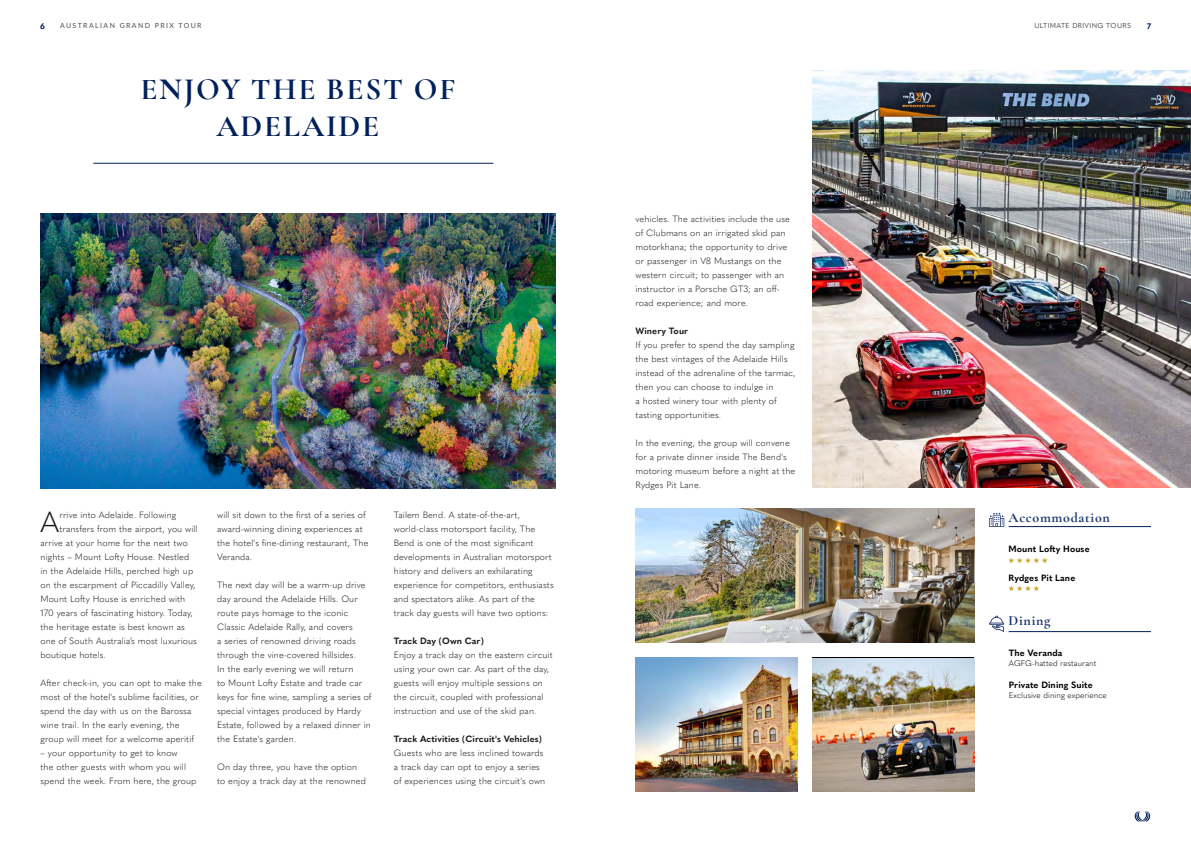
<style>
.page{position:relative;width:1191px;height:842px;background:#fff}
.page>*{position:absolute;margin:0;border:0;box-sizing:border-box;transform-origin:0 0}
.t1{font:700 31px/37.2px "Cormorant Garamond";letter-spacing:.06em;color:#00205b;text-align:center}
.t2{font:300 28.8px "Quasimoda";color:#1a1a1a}
.t3{font:700 14px "Cormorant Garamond";letter-spacing:.05em;color:#1a366b}
.t4{font:300 9px/14px "Quasimoda";letter-spacing:.01em;color:#1a1a1a}
.t5{font:700 9px "Quasimoda";letter-spacing:.01em;color:#1a1a1a}
.t6{font:700 9px "Quasimoda";letter-spacing:.01em;color:#000}
.t7{font:300 8px "Quasimoda";letter-spacing:.01em;color:#000}
.t8{font:700 8px "Proxima Nova";color:#c9a42a}
.t9{font:700 8px "Quasimoda";color:#00205b}
.t10{font:7px "Lato";letter-spacing:.2em;color:#4d4d4d}
.t11{font:7px "Quasimoda";letter-spacing:.05em;color:#4d4d4d}
</style>
<div class="page">
<svg style="left:1134px;top:811px;width:16px;height:10px"></svg>
<img style="left:40px;top:213px;width:515px;height:275px">
<img style="left:635px;top:657px;width:162px;height:134px">
<img style="left:635px;top:508px;width:339px;height:134px">
<img style="left:812px;top:70px;width:379px;height:417px">
<img style="left:812px;top:658px;width:162px;height:134px">
<hr style="left:93px;top:163px;width:400px;height:1px;background:#00205b">
<svg style="left:989px;top:512px;width:15px;height:15px"></svg>
<hr style="left:1008px;top:526px;width:143px;height:1px;background:#00205b">
<svg style="left:989px;top:616px;width:15px;height:16px"></svg>
<hr style="left:1008px;top:631px;width:143px;height:1px;background:#00205b">
<p class="t9" style="left:40px;top:20px;width:6px">6</p>
<p class="t10" style="left:60px;top:20px;width:143px">AUSTRALIAN GRAND PRIX TOUR</p>
<p class="t11" style="left:1034px;top:21px;width:98px">ULTIMATE DRIVING TOURS</p>
<p class="t9" style="left:1147px;top:20px;width:6px">7</p>
<h1 class="t1" style="left:140px;top:70px;width:317px">ENJOY THE BEST OF<br>ADELAIDE</h1>
<h2 class="t2" style="left:41px;top:500px;width:20px">A</h2>
<p class="t4" style="left:59px;top:507px;width:118px">rrive into Adelaide. Following</p>
<p class="t4" style="left:59px;top:521px;width:140px">transfers from the airport, you will</p>
<p class="t4" style="left:41px;top:535px;width:149px">arrive at your home for the next two</p>
<p class="t4" style="left:41px;top:549px;width:150px">nights – Mount Lofty House. Nestled</p>
<p class="t4" style="left:41px;top:563px;width:154px">in the Adelaide Hills, perched high up</p>
<p class="t4" style="left:41px;top:577px;width:156px">on the escarpment of Piccadilly Valley,</p>
<p class="t4" style="left:41px;top:591px;width:146px">Mount Lofty House is enriched with</p>
<p class="t4" style="left:41px;top:605px;width:154px">170 years of fascinating history. Today,</p>
<p class="t4" style="left:41px;top:619px;width:146px">the heritage estate is best known as</p>
<p class="t4" style="left:41px;top:633px;width:158px">one of South Australia’s most luxurious</p>
<p class="t4" style="left:41px;top:647px;width:67px">boutique hotels.</p>
<p class="t4" style="left:41px;top:675px;width:163px">After check-in, you can opt to make the most of the hotel's sublime facilities, or spend the day with us on the Barossa wine trail. In the early evening, the group will meet for a welcome aperitif</p>
<p class="t4" style="left:41px;top:745px;width:157px">– your opportunity to get to know<br>the other guests with whom you will spend the week. From here, the group</p>
<p class="t4" style="left:217px;top:507px;width:153px">will sit down to the first of a series of award-winning dining experiences at the hotel's fine-dining restaurant, The<br>Veranda.</p>
<p class="t4" style="left:217px;top:577px;width:156px">The next day will be a warm-up drive day around the Adelaide Hills. Our route pays homage to the iconic Classic Adelaide Rally, and covers<br>a series of renowned driving roads through the vine-covered hillsides.<br>In the early evening we will return<br>to Mount Lofty Estate and trade car keys for fine wine, sampling a series of special vintages produced by Hardy Estate, followed by a relaxed dinner in the Estate's garden.</p>
<p class="t4" style="left:217px;top:759px;width:150px">On day three, you have the option to enjoy a track day at the renowned</p>
<p class="t4" style="left:394px;top:507px;width:161px">Tailem Bend. A state-of-the-art, world-class motorsport facility, The Bend is one of the most significant developments in Australian motorsport history and delivers an exhilarating experience for competitors, enthusiasts and spectators alike. As part of the track day guests will have two options:</p>
<p class="t5" style="left:394px;top:634px;width:92px">Track Day (Own Car)</p>
<p class="t4" style="left:394px;top:647px;width:160px">Enjoy a track day on the eastern circuit using your own car. As part of the day, guests will enjoy multiple sessions on the circuit, coupled with professional instruction and use of the skid pan.</p>
<p class="t5" style="left:394px;top:732px;width:150px">Track Activities (Circuit's Vehicles)</p>
<p class="t4" style="left:394px;top:745px;width:153px">Guests who are less inclined towards a track day can opt to enjoy a series of experiences using the circuit's own</p>
<p class="t4" style="left:635px;top:211px;width:156px">vehicles. The activities include the use of Clubmans on an irrigated skid pan motorkhana; the opportunity to drive or passenger in V8 Mustangs on the western circuit; to passenger with an instructor in a Porsche GT3; an off&shy;road experience; and more.</p>
<p class="t5" style="left:635px;top:323px;width:54px">Winery Tour</p>
<p class="t4" style="left:635px;top:337px;width:161px">If you prefer to spend the day sampling the best vintages of the Adelaide Hills instead of the adrenaline of the tarmac, then you can choose to indulge in<br>a hosted winery tour with plenty of tasting opportunities.</p>
<p class="t4" style="left:635px;top:435px;width:161px">In the evening, the group will convene for a private dinner inside The Bend's motoring museum before a night at the<br>Rydges Pit Lane.</p>
<h3 class="t3" style="left:1008px;top:508px;width:103px">Accommodation</h3>
<p class="t6" style="left:1008px;top:542px;width:82px">Mount Lofty House</p>
<p class="t8" style="left:1008px;top:554px;width:41px">★ ★ ★ ★ ★</p>
<p class="t6" style="left:1008px;top:571px;width:68px">Rydges Pit Lane</p>
<p class="t8" style="left:1008px;top:582px;width:32px">★ ★ ★ ★</p>
<h3 class="t3" style="left:1008px;top:612px;width:43px">Dining</h3>
<p class="t6" style="left:1009px;top:646px;width:55px">The Veranda</p>
<p class="t7" style="left:1009px;top:657px;width:89px">AGFG-hatted restaurant</p>
<p class="t6" style="left:1009px;top:678px;width:85px">Private Dining Suite</p>
<p class="t7" style="left:1009px;top:689px;width:99px">Exclusive dining experience</p>
</div>
